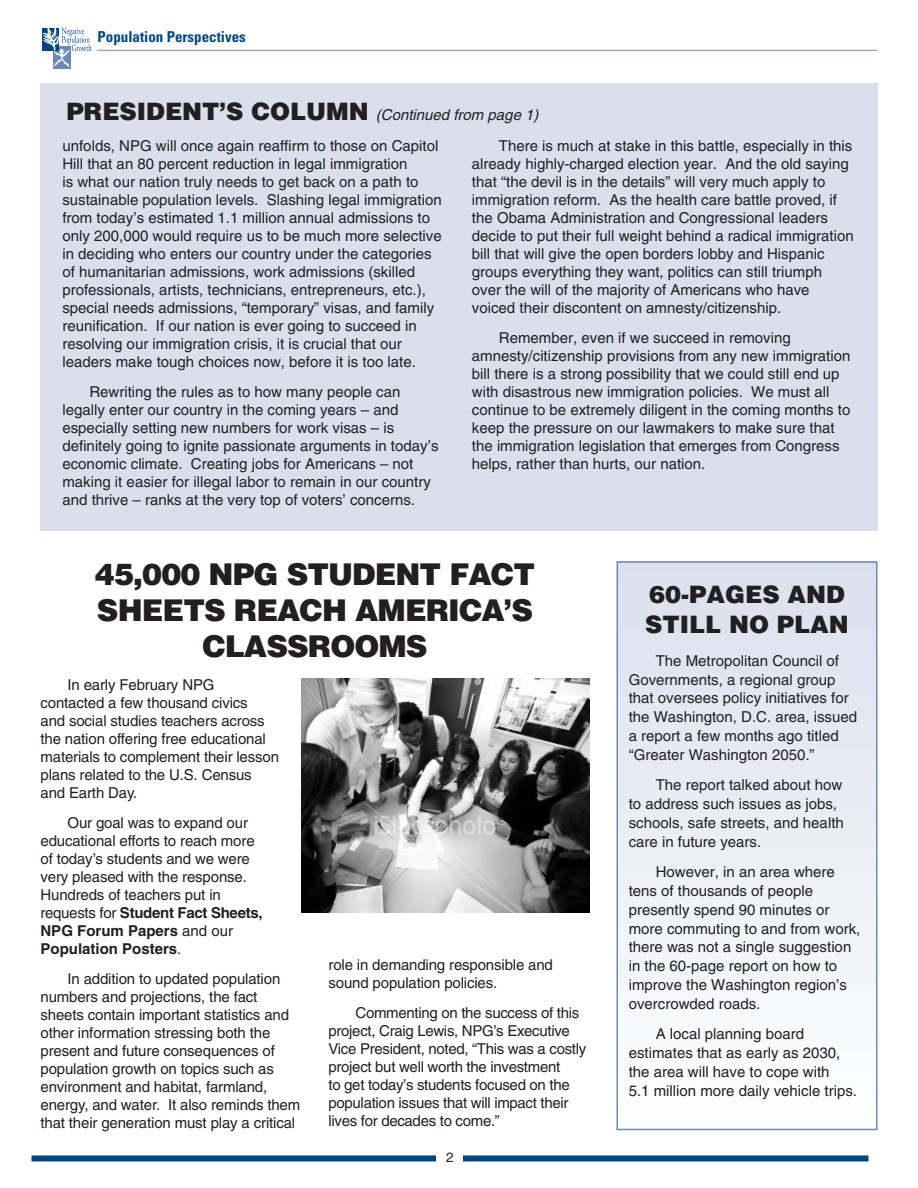
<style>
.page{position:relative;width:918px;height:1188px;background:#fff}
.page>*{position:absolute;margin:0;border:0;box-sizing:border-box;transform-origin:0 0}
.Headlines{font:900 30px/36px "Helvetica";letter-spacing:-.03em;color:#231f20;text-align:center}
.Headlines-2{font:900 24px "Helvetica";color:#231f20}
.Body{font:15px/18px "Helvetica";color:#231f20}
.Body-2{font:15px/18px "Helvetica";letter-spacing:-.02em;color:#231f20}
.Headlines-3{font:italic 15px "Helvetica";color:#231f20}
.t1{font:700 condensed 15px "Univers";color:#00467e}
.t2{font:13.5px "Helvetica";color:#231f20}
.s1{font-weight:900;font-style:normal;font-size:24px}
.s2{font-weight:700}
</style>
<div class="page">
<div style="left:40px;top:83px;width:838px;height:447px;background:#d9dfec"></div>
<div style="left:53px;top:46px;width:17px;height:23px;background:#6b89b4"></div>
<svg style="left:42px;top:27px;width:50px;height:41px"></svg>
<hr style="left:97px;top:50px;width:781px;height:1px;background:#6b89b4">
<div style="left:32px;top:1155px;width:836px;height:6px;background:#00467e"></div>
<div style="left:436px;top:1150px;width:28px;height:16px;background:#fff"></div>
<div style="left:617px;top:562px;width:260px;height:567px;background:linear-gradient(to bottom,#dae0ed,#fefefe)"></div>
<div style="left:616px;top:561px;width:262px;height:569px;border:2px solid #6b89b4"></div>
<img style="left:302px;top:679px;width:287px;height:233px">
<p class="t1" style="left:98px;top:27px;width:150px">Population Perspectives</p>
<p class="Headlines-3" style="left:66px;top:106px;width:474px"><span class="s1">PRESIDENT’S COLUMN</span> (Continued from page 1)</p>
<p class="Body" style="left:62px;top:136px;width:381px">unfolds, NPG will once again reaffirm to those on Capitol Hill that an 80 percent reduction in legal immigration<br>is what our nation truly needs to get back on a path to sustainable population levels. Slashing legal immigration from today’s estimated 1.1 million annual admissions to only 200,000 would require us to be much more selective in deciding who enters our country under the categories of humanitarian admissions, work admissions (skilled professionals, artists, technicians, entrepreneurs, etc.), special needs admissions, “temporary” visas, and family reunification. If our nation is ever going to succeed in resolving our immigration crisis, it is crucial that our leaders make tough choices now, before it is too late.</p>
<p class="Body" style="left:62px;top:382px;width:378px;text-indent:27px">Rewriting the rules as to how many people can legally enter our country in the coming years – and especially setting new numbers for work visas – is definitely going to ignite passionate arguments in today’s economic climate. Creating jobs for Americans – not making it easier for illegal labor to remain in our country and thrive – ranks at the very top of voters’ concerns.</p>
<p class="Body" style="left:472px;top:136px;width:383px;text-indent:27px">There is much at stake in this battle, especially in this already highly-charged election year. And the old saying that “the devil is in the details” will very much apply to immigration reform. As the health care battle proved, if the Obama Administration and Congressional leaders decide to put their full weight behind a radical immigration bill that will give the open borders lobby and Hispanic groups everything they want, politics can still triumph over the will of the majority of Americans who have voiced their discontent on amnesty/citizenship.</p>
<p class="Body" style="left:472px;top:328px;width:380px;text-indent:27px">Remember, even if we succeed in removing amnesty/citizenship provisions from any new immigration bill there is a strong possibility that we could still end up with disastrous new immigration policies. We must all continue to be extremely diligent in the coming months to keep the pressure on our lawmakers to make sure that the immigration legislation that emerges from Congress helps, rather than hurts, our nation.</p>
<p class="Headlines" style="left:95px;top:555px;width:442px">45,000 NPG STUDENT FACT<br>SHEETS REACH AMERICA’S<br>CLASSROOMS</p>
<p class="Body" style="left:40px;top:676px;width:240px;text-indent:27px">In early February NPG contacted a few thousand civics<br>and social studies teachers across the nation offering free educational materials to complement their lesson plans related to the U.S. Census and Earth Day.</p>
<p class="Body" style="left:40px;top:814px;width:224px;text-indent:27px">Our goal was to expand our educational efforts to reach more of today’s students and we were very pleased with the response.<br>Hundreds of teachers put in requests for <span class="s2">Student Fact Sheets,<br>NPG Forum Papers</span> and our<br><span class="s2">Population Posters</span>.</p>
<p class="Body" style="left:40px;top:970px;width:261px;text-indent:27px">In addition to updated population numbers and projections, the fact sheets contain important statistics and other information stressing both the present and future consequences of population growth on topics such as environment and habitat, farmland, energy, and water. It also reminds them that their generation must play a critical</p>
<p class="Body" style="left:328px;top:956px;width:226px">role in demanding responsible and sound population policies.</p>
<p class="Body-2" style="left:328px;top:1004px;width:259px;text-indent:27px">Commenting on the success of this project, Craig Lewis, NPG’s Executive Vice President, noted, “This was a costly project but well worth the investment<br>to get today’s students focused on the population issues that will impact their lives for decades to come.”</p>
<p class="t2" style="left:446px;top:1149px;width:9px">2</p>
<p class="Headlines-2" style="left:649px;top:578px;width:77px">60-PAGES</p>
<p class="Headlines-2" style="left:788px;top:578px;width:20px">AND</p>
<p class="Headlines-2" style="left:645px;top:608px;width:33px">STILL</p>
<p class="Headlines-2" style="left:729px;top:608px;width:84px">NO PLAN</p>
<p class="Body" style="left:629px;top:651px;width:230px;line-height:18.8px;text-indent:27px">The Metropolitan Council of<br>Governments, a regional group that oversees policy initiatives for the Washington, D.C. area, issued a report a few months ago titled “Greater Washington 2050.”</p>
<p class="Body" style="left:629px;top:776px;width:217px;line-height:18.8px;text-indent:27px">The report talked about how to address such issues as jobs, schools, safe streets, and health care in future years.</p>
<p class="Body" style="left:629px;top:863px;width:233px;line-height:18.8px;text-indent:27px">However, in an area where tens of thousands of people presently spend 90 minutes or more commuting to and from work, there was not a single suggestion in the 60-page report on how to improve the Washington region’s overcrowded roads.</p>
<p class="Body" style="left:629px;top:1025px;width:230px;line-height:18.8px;text-indent:27px">A local planning board estimates that as early as 2030, the area will have to cope with<br>5.1 million more daily vehicle trips.</p>
</div>
